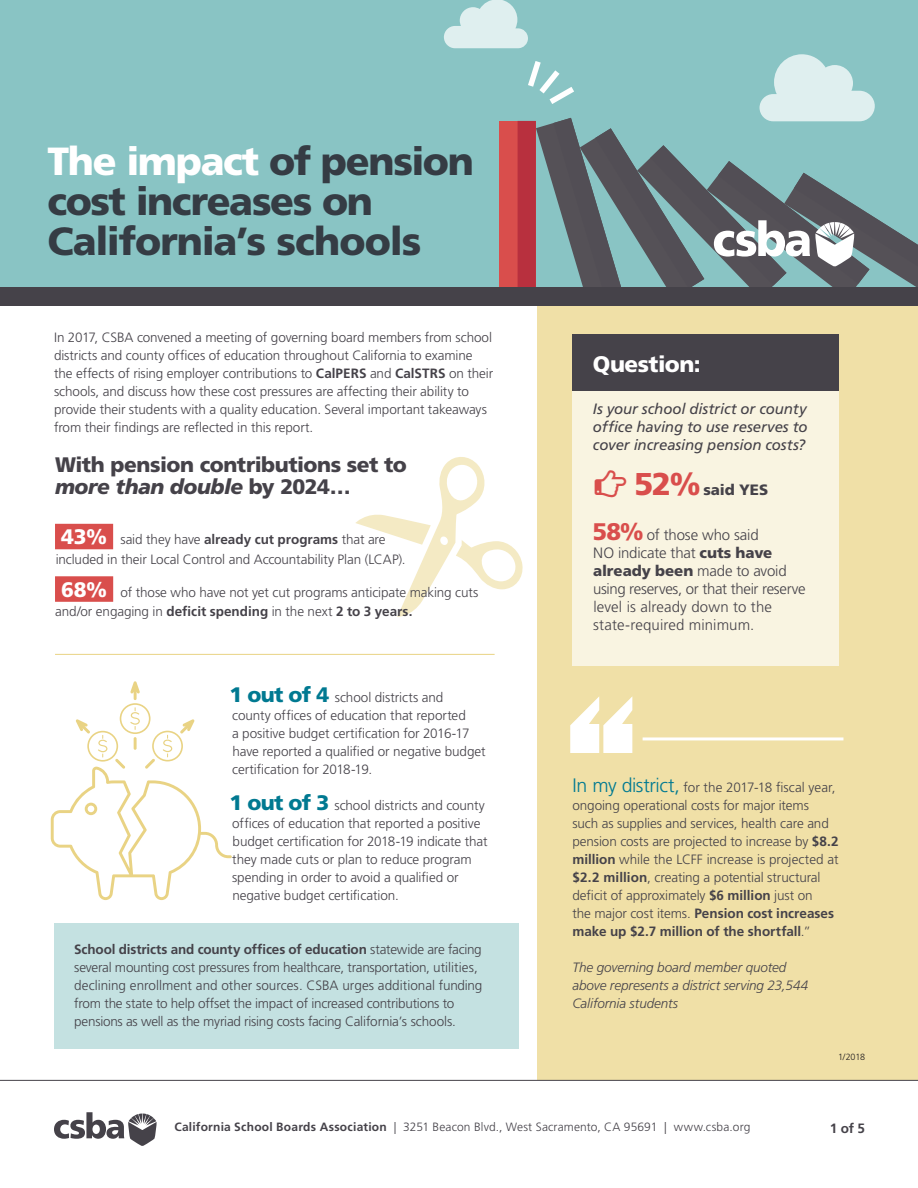
<style>
.page{position:relative;width:918px;height:1188px;background:#fff}
.page>*{position:absolute;margin:0;border:0;box-sizing:border-box;transform-origin:0 0}
.t1{font:900 39.3px/40.2px "Frutiger LT Std";letter-spacing:-.035em;color:#353c44}
.Shaded_black_subhead{font:900 22.5px "Frutiger LT Std";letter-spacing:-.02em;color:#fff}
.Black_subhead{font:900 21px/22.5px "Frutiger LT Std";letter-spacing:-.02em;color:#454249}
.body{font:300 15px/18px "Frutiger LT Std";letter-spacing:-.005em;color:#454249}
.italic_subhead{font:italic 15px/18px "Frutiger LT Std";letter-spacing:-.005em;color:#454249;text-align:justify}
.body-2{font:900 15px "Frutiger LT Std";letter-spacing:-.005em;color:#454249}
.body-3{font:300 13.5px/18px "Frutiger LT Std";letter-spacing:-.01em;color:#454249}
.body-4{font:italic 300 13.5px/18px "Frutiger LT Std";letter-spacing:-.005em;color:#454249}
.leader_text{font:700 13.5px "Frutiger LT Std";color:#454249}
.t2{font:300 12px "Frutiger LT Std";letter-spacing:.015em;color:#454249}
.leader_text-2{font:300 9px "Frutiger LT Std";color:#231f20}
.s1{color:#fff}
.s2{font-weight:700}
.s3{font-style:italic}
.s4{font-weight:900;font-size:21px;color:#fff}
.s5{font-weight:900;font-size:21px;color:#007991}
.s6{font-size:31.5px;color:#d94e4c}
.s7{font-weight:900;font-size:24px;color:#d94e4c}
.s8{font-weight:900}
.s9{font-size:19.5px;color:#007991}
</style>
<div class="page">
<svg style="left:51px;top:681px;width:181px;height:219px"></svg>
<div style="left:537px;top:299px;width:381px;height:781px;background:#f0e0a7"></div>
<div style="left:0;top:0;width:918px;height:301px;background:#89c4c4"></div>
<div style="left:499px;top:121px;width:37px;height:177px;background:#d94e4c"></div>
<svg style="left:444px;top:0;width:84px;height:48px"></svg>
<div style="left:0;top:288px;width:918px;height:18px;background:#454249"></div>
<svg style="left:355px;top:457px;width:168px;height:160px"></svg>
<div style="left:55px;top:524px;width:58px;height:25px;background:#d94e4c"></div>
<div style="left:55px;top:576px;width:58px;height:26px;background:#d94e4c"></div>
<hr style="left:55px;top:654px;width:440px;height:1px;background:#e9d384">
<div style="left:572px;top:334px;width:267px;height:332px;background:#f9f4e1"></div>
<div style="left:572px;top:334px;width:267px;height:57px;background:#454249"></div>
<svg style="left:570px;top:696px;width:62px;height:57px"></svg>
<hr style="left:643px;top:737px;width:200px;height:3px;background:#fff">
<svg style="left:54px;top:1112px;width:103px;height:34px"></svg>
<hr style="left:0;top:1080px;width:918px;height:1px;background:#454249">
<svg style="left:518px;top:54px;width:400px;height:234px"></svg>
<div style="left:54px;top:923px;width:465px;height:126px;background:#c4e1e1"></div>
<p class="t1" style="left:47px;top:141px;width:428px"><span class="s1">The impact</span> of pension cost increases on<br>California’s schools</p>
<p class="body-3" style="left:54px;top:329px;width:441px">In 2017, CSBA convened a meeting of governing board members from school districts and county offices of education throughout California to examine the effects of rising employer contributions to <span class="s2">CalPERS</span> and <span class="s2">CalSTRS</span> on their schools, and discuss how these cost pressures are affecting their ability to provide their students with a quality education. Several important takeaways from their findings are reflected in this report.</p>
<p class="Black_subhead" style="left:55px;top:453px;width:353px">With pension contributions set to <span class="s3">more than double</span> by 2024…</p>
<p class="body-3" style="left:56px;top:530px;width:352px;line-height:19.5px;text-indent:5px"><span class="s4">43%</span> said they have <span class="s2">already cut programs</span> that are included in their Local Control and Accountability Plan (LCAP).</p>
<p class="body-3" style="left:55px;top:582px;width:425px;line-height:19.5px;text-indent:6px"><span class="s4">68%</span> of those who have not yet cut programs anticipate making cuts and/or engaging in <span class="s2">deficit spending</span> in the next <span class="s2">2 to 3 years.</span></p>
<p class="body-3" style="left:229px;top:689px;width:258px"><span class="s5">1 out of 4</span> school districts and<br>county offices of education that reported<br>a positive budget certification for 2016-17 have reported a qualified or negative budget certification for 2018-19.</p>
<p class="body-3" style="left:229px;top:797px;width:260px"><span class="s5">1 out of 3</span> school districts and county offices of education that reported a positive budget certification for 2018-19 indicate that they made cuts or plan to reduce program spending in order to avoid a qualified or negative budget certification.</p>
<p class="body-3" style="left:74px;top:941px;width:410px"><span class="s2">School districts and county offices of education</span> statewide are facing several mounting cost pressures from healthcare, transportation, utilities, declining enrollment and other sources. CSBA urges additional funding from the state to help offset the impact of increased contributions to pensions as well as the myriad rising costs facing California’s schools.</p>
<p class="Shaded_black_subhead" style="left:593px;top:350px;width:109px">Question:</p>
<p class="italic_subhead" style="left:593px;top:400px;width:216px">Is your school district or county office having to use reserves to cover increasing pension costs?</p>
<p class="body-2" style="left:634px;top:481px;width:136px"><span class="s6">52%</span> said YES</p>
<p class="body" style="left:592px;top:526px;width:215px"><span class="s7">58%</span> of those who said<br>NO indicate that <span class="s8">cuts have already been</span> made to avoid using reserves, or that their reserve level is already down to the state-required minimum.</p>
<p class="body-3" style="left:572px;top:779px;width:268px"><span class="s9">In my district,</span> for the 2017-18 fiscal year, ongoing operational costs for major items<br>such as supplies and services, health care and pension costs are projected to increase by <span class="s2">$8.2 million</span> while the LCFF increase is projected at <span class="s2">$2.2 million</span>, creating a potential structural deficit of approximately <span class="s2">$6 million</span> just on<br>the major cost items. <span class="s2">Pension cost increases make up $2.7 million of the shortfall</span>.”</p>
<p class="body-4" style="left:572px;top:958px;width:238px">The governing board member quoted above represents a district serving 23,544<br>California students</p>
<p class="leader_text-2" style="left:838px;top:1052px;width:29px">1/2018</p>
<p class="t2" style="left:174px;top:1120px;width:578px"><span class="s2">California School Boards Association</span> | 3251 Beacon Blvd., West Sacramento, CA 95691 | www.csba.org</p>
<p class="leader_text" style="left:830px;top:1120px;width:37px">1 of 5</p>
</div>
